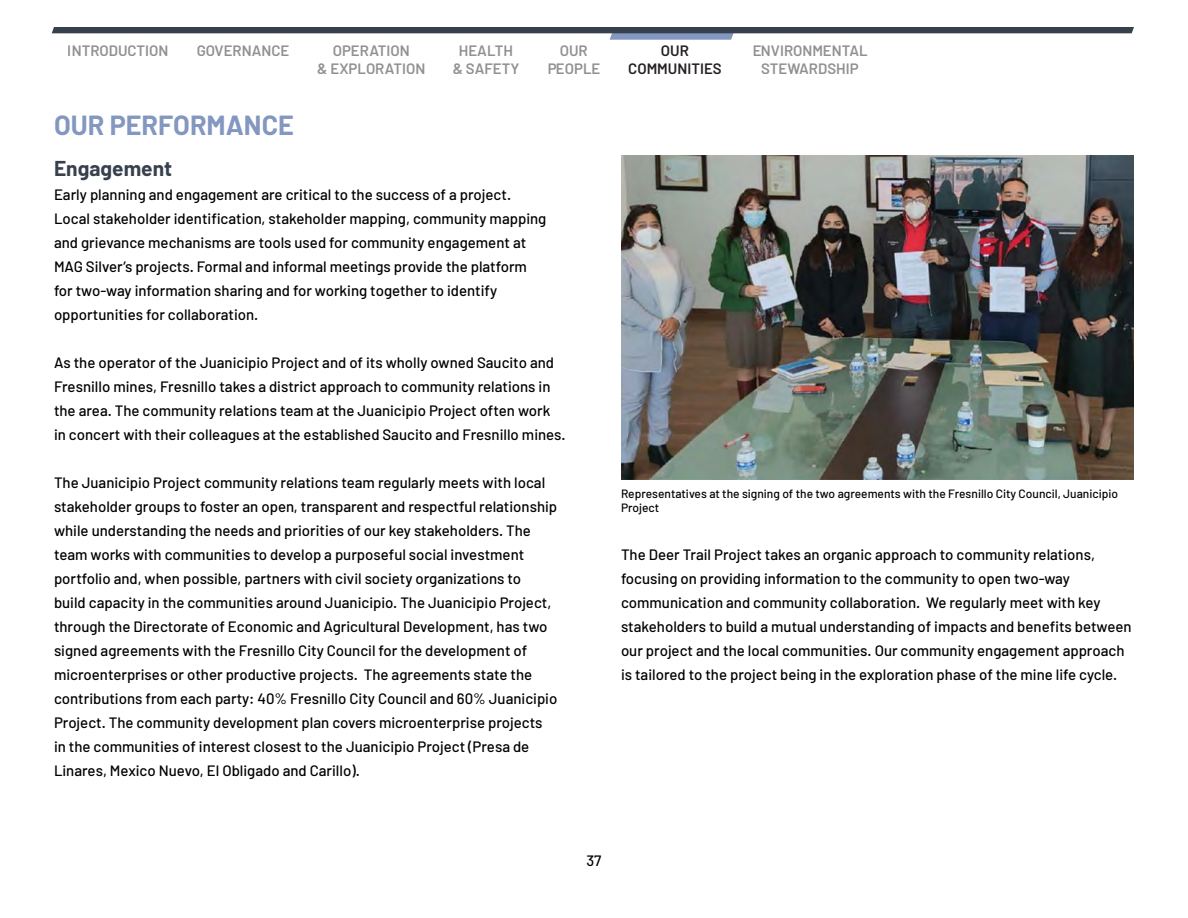
<style>
.page{position:relative;width:1188px;height:918px;background:#fff}
.page>*{position:absolute;margin:0;border:0;box-sizing:border-box;transform-origin:0 0}
.t1{font:700 27px "Barlow";color:#8397c0}
.t2{font:700 21px "Barlow";color:#37404d}
.t3{font:500 15px/24px "Barlow";color:#000}
.t4{font:600 15px/18px "Barlow";color:#241f21;text-align:center}
.t5{font:500 12px/14.4px "Barlow";color:#000}
</style>
<div class="page">
<svg style="left:52px;top:27px;width:1082px;height:13px"></svg>
<img style="left:621px;top:155px;width:513px;height:324px">
<p class="t4" style="left:68px;top:41px;width:102px">INTRODUCTION</p>
<p class="t4" style="left:197px;top:41px;width:94px">GOVERNANCE</p>
<h1 class="t1" style="left:54px;top:109px;width:241px">OUR PERFORMANCE</h1>
<p class="t4" style="left:317px;top:41px;width:110px">OPERATION<br>&amp; EXPLORATION</p>
<p class="t4" style="left:453px;top:41px;width:68px">HEALTH &amp; SAFETY</p>
<p class="t4" style="left:752px;top:41px;width:117px">ENVIRONMENTAL<br>STEWARDSHIP</p>
<p class="t4" style="left:547px;top:41px;width:55px">OUR<br>PEOPLE</p>
<p class="t4" style="left:628px;top:41px;width:95px">OUR<br>COMMUNITIES</p>
<h2 class="t2" style="left:54px;top:156px;width:120px">Engagement</h2>
<p class="t3" style="left:54px;top:183px;width:494px">Early planning and engagement are critical to the success of a project.<br>Local stakeholder identification, stakeholder mapping, community mapping and grievance mechanisms are tools used for community engagement at MAG Silver’s projects. Formal and informal meetings provide the platform for two-way information sharing and for working together to identify opportunities for collaboration.</p>
<p class="t3" style="left:54px;top:351px;width:513px">As the operator of the Juanicipio Project and of its wholly owned Saucito and Fresnillo mines, Fresnillo takes a district approach to community relations in the area. The community relations team at the Juanicipio Project often work in concert with their colleagues at the established Saucito and Fresnillo mines.</p>
<p class="t3" style="left:54px;top:471px;width:505px">The Juanicipio Project community relations team regularly meets with local stakeholder groups to foster an open, transparent and respectful relationship while understanding the needs and priorities of our key stakeholders. The team works with communities to develop a purposeful social investment portfolio and, when possible, partners with civil society organizations to<br>build capacity in the communities around Juanicipio. The Juanicipio Project, through the Directorate of Economic and Agricultural Development, has two signed agreements with the Fresnillo City Council for the development of microenterprises or other productive projects. The agreements state the contributions from each party: 40% Fresnillo City Council and 60% Juanicipio Project. The community development plan covers microenterprise projects in the communities of interest closest to the Juanicipio Project (Presa de Linares, Mexico Nuevo, El Obligado and Carillo).</p>
<p class="t5" style="left:621px;top:486px;width:499px">Representatives at the signing of the two agreements with the Fresnillo City Council, Juanicipio<br>Project</p>
<p class="t3" style="left:621px;top:543px;width:512px">The Deer Trail Project takes an organic approach to community relations, focusing on providing information to the community to open two-way communication and community collaboration. We regularly meet with key stakeholders to build a mutual understanding of impacts and benefits between our project and the local communities. Our community engagement approach is tailored to the project being in the exploration phase of the mine life cycle.</p>
<p class="t3" style="left:586px;top:848px;width:17px">37</p>
</div>
